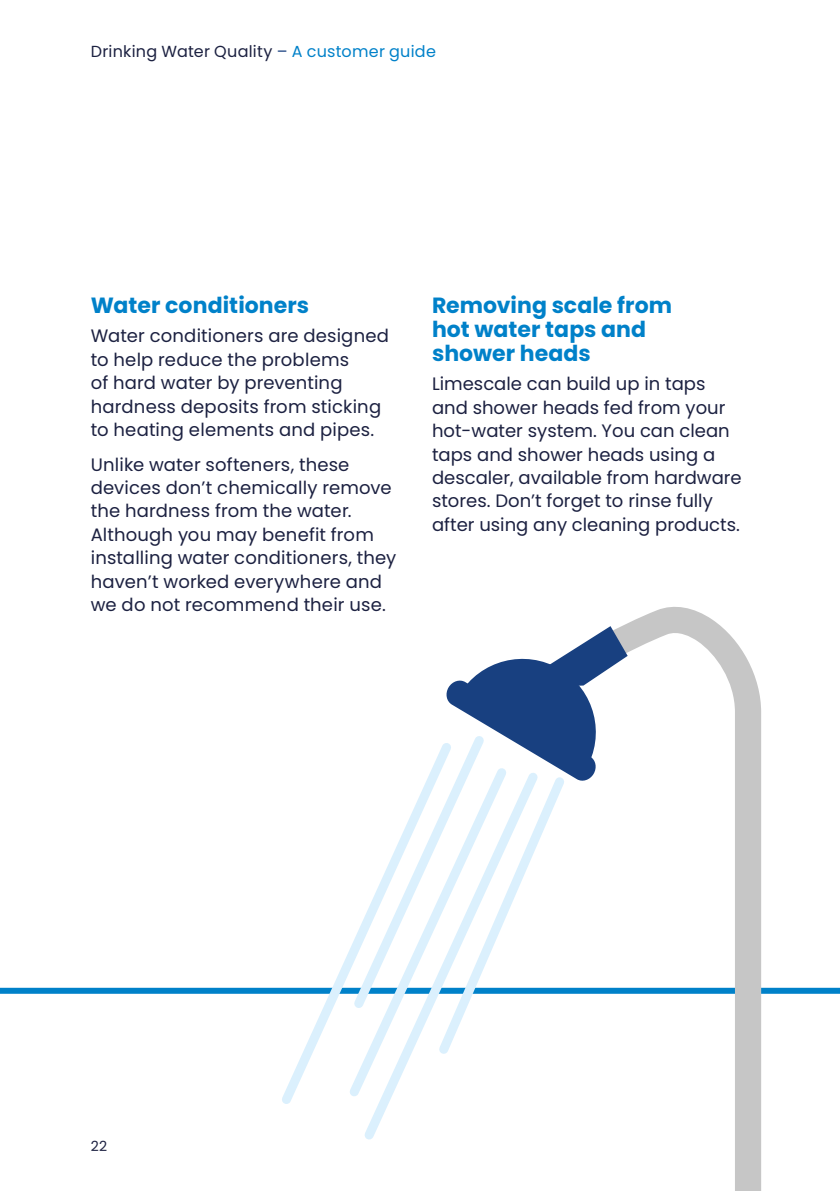
<style>
.page{position:relative;width:840px;height:1191px;background:#fff}
.page>*{position:absolute;margin:0;border:0;box-sizing:border-box;transform-origin:0 0}
.t1{font:700 22px/24px "Poppins";letter-spacing:.005em;color:#0081c9}
.t2{font:18px/23.4px "Poppins";color:#1c2141}
.t3{font:16px "Poppins";letter-spacing:.015em;color:#1c2141}
.t4{font:14px "Poppins";color:#1c2141}
.s1{color:#184080}
.s2{color:#0081c9}
</style>
<div class="page">
<div style="left:0;top:987px;width:839px;height:6px;background:#0081c9"></div>
<svg style="left:571px;top:607px;width:189px;height:584px"></svg>
<svg style="left:446px;top:626px;width:181px;height:156px"></svg>
<svg style="left:364px;top:765px;width:180px;height:375px"></svg>
<svg style="left:274px;top:967px;width:184px;height:144px"></svg>
<svg style="left:342px;top:760px;width:171px;height:343px"></svg>
<svg style="left:431px;top:770px;width:140px;height:291px"></svg>
<svg style="left:346px;top:728px;width:145px;height:287px"></svg>
<p class="t3" style="left:91px;top:42px;width:346px">Drinking Water Quality <span class="s1">–</span> <span class="s2">A customer guide</span></p>
<p class="t1" style="left:91px;top:293px;width:220px">Water conditioners</p>
<p class="t2" style="left:91px;top:324px;width:299px">Water conditioners are designed to help reduce the problems<br>of hard water by preventing hardness deposits from sticking to heating elements and pipes.</p>
<p class="t2" style="left:91px;top:453px;width:307px">Unlike water softeners, these devices don’t chemically remove the hardness from the water.<br>Although you may benefit from installing water conditioners, they haven’t worked everywhere and we do not recommend their use.</p>
<p class="t1" style="left:432px;top:293px;width:241px">Removing scale from hot water taps and shower heads</p>
<p class="t2" style="left:432px;top:372px;width:311px">Limescale can build up in taps and shower heads fed from your hot-water system. You can clean taps and shower heads using a descaler, available from hardware stores. Don’t forget to rinse fully after using any cleaning products.</p>
<p class="t4" style="left:91px;top:1138px;width:18px">22</p>
</div>
